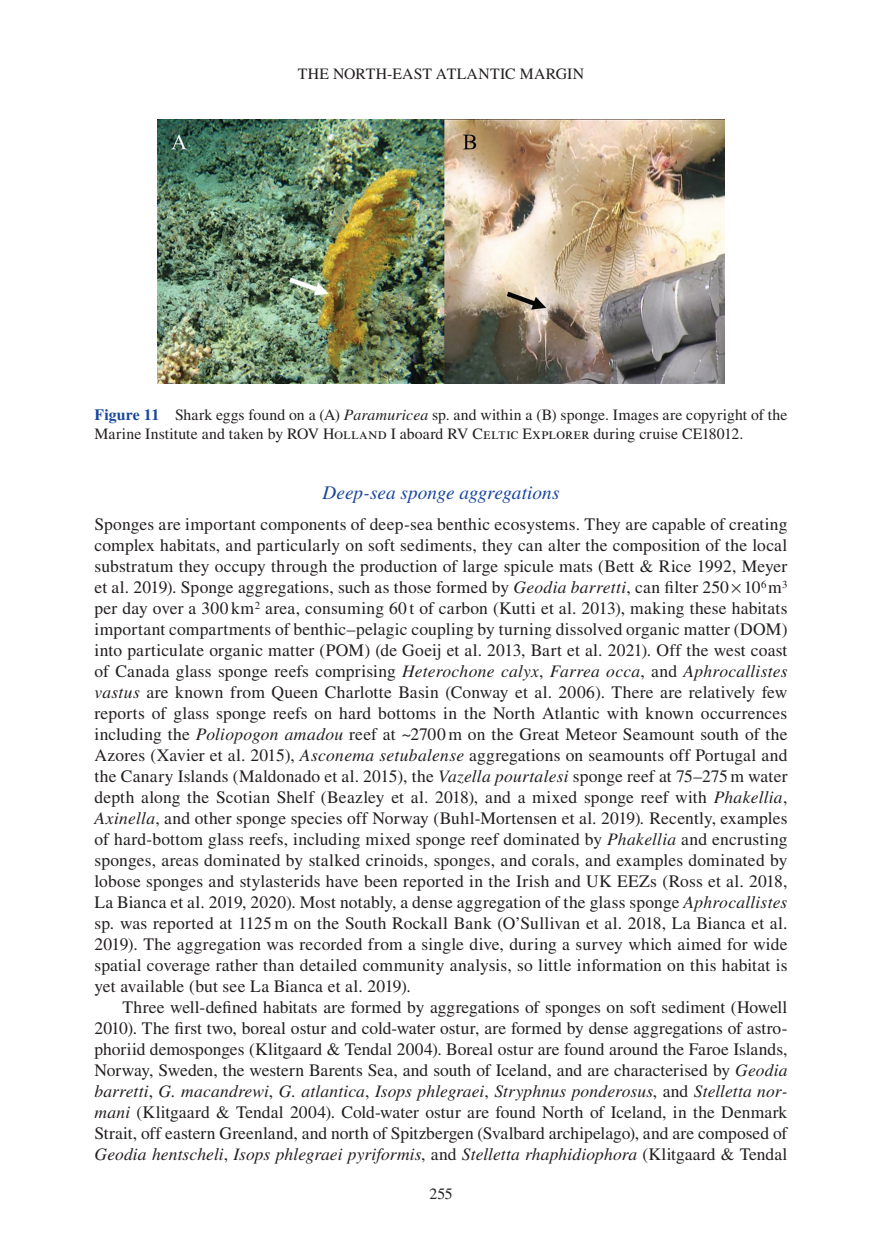
<style>
.page{position:relative;width:882px;height:1260px;background:#fff}
.page>*{position:absolute;margin:0;border:0;box-sizing:border-box;transform-origin:0 0}
.t1{font:italic 19.25px "Times LT Std";color:#18469d}
.t2{font:17.5px/21px "Times LT Std";color:#231f20;text-align:justify}
.t3{font:15.75px/18.9px "Times LT Std";letter-spacing:.005em;color:#231f20}
.s1{font-weight:700;color:#18469d}
.s2{font-style:italic}
.s3{font-family:"STIX General"}
</style>
<div class="page">
<img style="left:158px;top:119px;width:566px;height:264px">
<p class="t3" style="left:298px;top:64px;width:288px">THE NORTH-EAST ATLANTIC MARGIN</p>
<p class="t3" style="left:94px;top:405px;width:695px"><span class="s1">Figure 11</span> Shark eggs found on a (A) <span class="s2">Paramuricea</span> sp. and within a (B) sponge. Images are copyright of the<br>Marine Institute and taken by ROV Holland I aboard RV Celtic Explorer during cruise CE18012.</p>
<p class="t1" style="left:322px;top:482px;width:239px">Deep-sea sponge aggregations</p>
<p class="t2" style="left:94px;top:514px;width:695px">Sponges are important components of deep-sea benthic ecosystems. They are capable of creating complex habitats, and particularly on soft sediments, they can alter the composition of the local substratum they occupy through the production of large spicule mats (Bett &amp; Rice 1992, Meyer et al. 2019). Sponge aggregations, such as those formed by <span class="s2">Geodia barretti</span>, can filter 250 10<sup>6</sup>m <sup>3 </sup>per day over a 300 km <sup>2</sup> area, consuming 60 t of carbon (Kutti et al. 2013), making these habitats important compartments of benthic–pelagic coupling by turning dissolved organic matter (DOM) into particulate organic matter (POM) (de Goeij et al. 2013, Bart et al. 2021). Off the west coast of Canada glass sponge reefs comprising <span class="s2">Heterochone calyx</span>, <span class="s2">Farrea occa</span>, and <span class="s2">Aphrocallistes vastus</span> are known from Queen Charlotte Basin (Conway et al. 2006). There are relatively few reports of glass sponge reefs on hard bottoms in the North Atlantic with known occurrences including the <span class="s2">Poliopogon amadou</span> reef at <span class="s3">~</span>2700m on the Great Meteor Seamount south of the Azores (Xavier et al. 2015), <span class="s2">Asconema setubalense</span> aggregations on seamounts off Portugal and the Canary Islands (Maldonado et al. 2015), the <span class="s2">Vazella pourtalesi</span> sponge reef at 75–275m water depth along the Scotian Shelf (Beazley et al. 2018), and a mixed sponge reef with <span class="s2">Phakellia</span>, <span class="s2">Axinella</span>, and other sponge species off Norway (Buhl-Mortensen et al. 2019)<span class="s2">.</span> Recently, examples of hard-bottom glass reefs, including mixed sponge reef dominated by <span class="s2">Phakellia</span> and encrusting sponges, areas dominated by stalked crinoids, sponges, and corals, and examples dominated by lobose sponges and stylasterids have been reported in the Irish and UK EEZs (Ross et al. 2018, La Bianca et al. 2019, 2020). Most notably, a dense aggregation of the glass sponge <span class="s2">Aphrocallistes </span>sp. was reported at 1125m on the South Rockall Bank (O’Sullivan et al. 2018, La Bianca et al.<br>2019). The aggregation was recorded from a single dive, during a survey which aimed for wide spatial coverage rather than detailed community analysis, so little information on this habitat is yet available (but see La Bianca et al. 2019).</p>
<p class="t2" style="left:95px;top:997px;width:695px;text-indent:28px">Three well-defined habitats are formed by aggregations of sponges on soft sediment (Howell 2010). The first two, boreal ostur and cold-water ostur, are formed by dense aggregations of astro&shy;phoriid demosponges (Klitgaard &amp; Tendal 2004). Boreal ostur are found around the Faroe Islands, Norway, Sweden, the western Barents Sea, and south of Iceland, and are characterised by <span class="s2">Geodia barretti</span>, <span class="s2">G. macandrewi</span>, <span class="s2">G. atlantica</span>, <span class="s2">Isops phlegraei</span>, <span class="s2">Stryphnus ponderosus</span>, and <span class="s2">Stelletta nor&shy;mani</span> (Klitgaard &amp; Tendal 2004). Cold-water ostur are found North of Iceland, in the Denmark Strait, off eastern Greenland, and north of Spitzbergen (Svalbard archipelago), and are composed of <span class="s2">Geodia hentscheli</span>, <span class="s2">Isops phlegraei pyriformis</span>, and <span class="s2">Stelletta rhaphidiophora</span> (Klitgaard &amp; Tendal</p>
<p class="t3" style="left:429px;top:1184px;width:25px">255</p>
</div>
